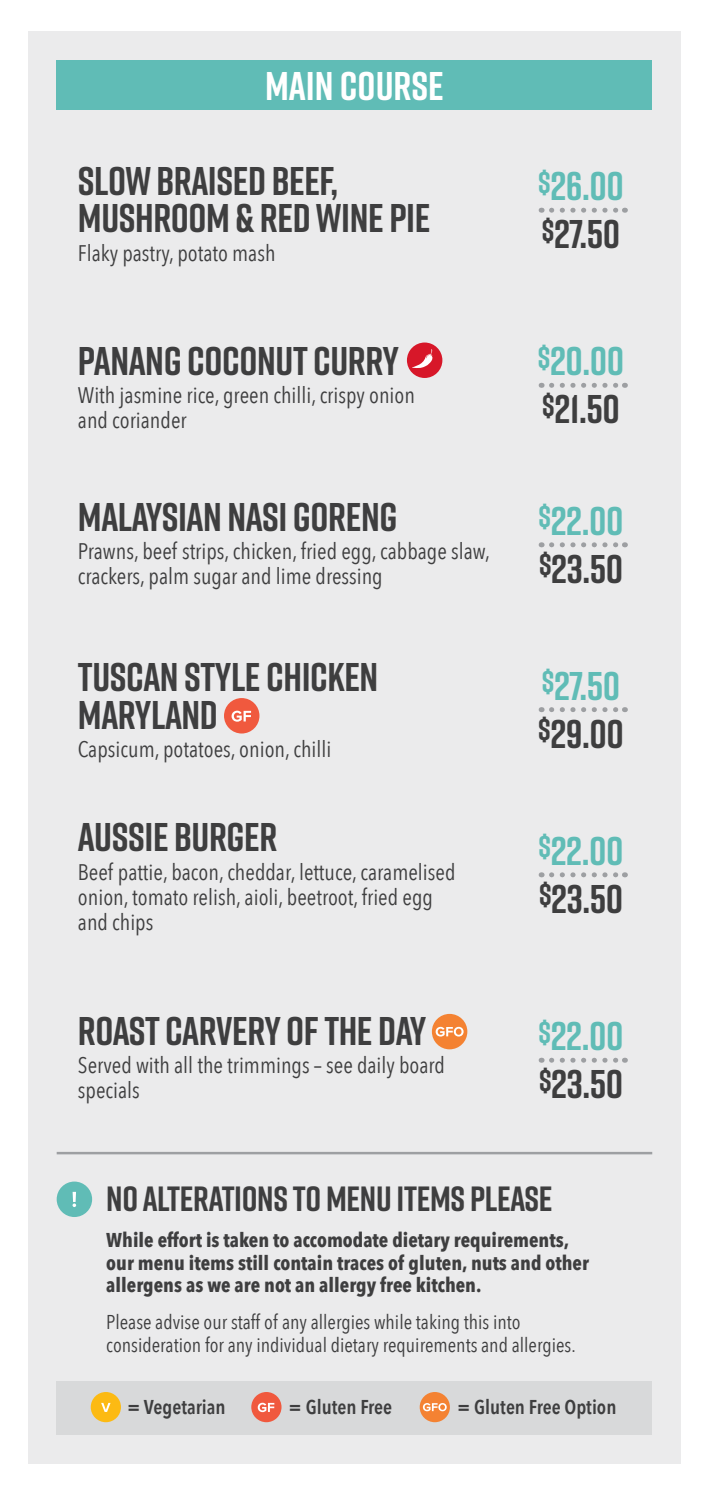
<style>
.page{position:relative;width:711px;height:1491px;background:#fff}
.page>*{position:absolute;margin:0;border:0;box-sizing:border-box;transform-origin:0 0}
.t1{font:700 40px/37.5px "Rift";letter-spacing:-.01em;color:#3e3e3f}
.t2{font:700 40px/48px "Rift";letter-spacing:-.01em;color:#60bcb6}
.t3{font:700 40px "Rift";color:#fff}
.t4{font:700 35px "Rift";letter-spacing:-.01em;color:#3e3e3f}
.t5{font:22.5px/25px "Avenir Next Condensed";color:#3e3e3f}
.t6{font:700 20px/22.5px "Avenir Next Condensed";color:#3e3e3f}
.t7{font:20px/22.5px "Avenir Next Condensed";color:#3e3e3f}
.t8{font:600 20px "Avenir Next Condensed";color:#3e3e3f}
.s1{color:#3e3e3f}
</style>
<div class="page">
<div style="left:28px;top:31px;width:652px;height:1432px;background:#ebebec"></div>
<div style="left:57px;top:60px;width:595px;height:49px;background:#60bcb6"></div>
<div style="left:224px;top:698px;width:35px;height:35px;background:#f0593e;border-radius:50%"></div>
<svg style="left:231px;top:710px;width:20px;height:11px"></svg>
<hr style="left:57px;top:1151px;width:595px;height:3px;background:#9d9fa2">
<div style="left:57px;top:1181px;width:35px;height:36px;background:#60bcb6;border-radius:50%"></div>
<svg style="left:73px;top:1191px;width:3px;height:16px"></svg>
<svg style="left:551px;top:208px;width:74px;height:5px"></svg>
<svg style="left:551px;top:383px;width:74px;height:5px"></svg>
<svg style="left:551px;top:542px;width:74px;height:5px"></svg>
<svg style="left:551px;top:707px;width:74px;height:5px"></svg>
<svg style="left:551px;top:872px;width:74px;height:5px"></svg>
<svg style="left:551px;top:1057px;width:74px;height:5px"></svg>
<div style="left:432px;top:1013px;width:35px;height:36px;background:#f48232;border-radius:50%"></div>
<svg style="left:435px;top:1026px;width:28px;height:10px"></svg>
<div style="left:57px;top:1381px;width:595px;height:53px;background:#d8d9da"></div>
<div style="left:419px;top:1391px;width:31px;height:31px;background:#f48232;border-radius:50%"></div>
<svg style="left:423px;top:1403px;width:23px;height:8px"></svg>
<div style="left:251px;top:1391px;width:30px;height:31px;background:#f0593e;border-radius:50%"></div>
<svg style="left:258px;top:1402px;width:16px;height:10px"></svg>
<div style="left:91px;top:1391px;width:30px;height:31px;background:#fcba13;border-radius:50%"></div>
<svg style="left:101px;top:1402px;width:10px;height:9px"></svg>
<div style="left:407px;top:342px;width:35px;height:36px;background:#d71729;border-radius:50%"></div>
<svg style="left:410px;top:349px;width:23px;height:19px"></svg>
<h1 class="t3" style="left:265px;top:58px;width:180px">MAIN COURSE</h1>
<h1 class="t1" style="left:78px;top:161px;width:354px">SLOW BRAISED BEEF,<br>MUSHROOM &amp; RED WINE PIE</h1>
<p class="t5" style="left:78px;top:239px;width:199px">Flaky pastry, potato mash</p>
<h1 class="t1" style="left:78px;top:341px;width:323px">PANANG COCONUT CURRY</h1>
<p class="t5" style="left:78px;top:382px;width:338px">With jasmine rice, green chilli, crispy onion and coriander</p>
<h1 class="t1" style="left:78px;top:497px;width:321px">MALAYSIAN NASI GORENG</h1>
<p class="t5" style="left:78px;top:538px;width:413px">Prawns, beef strips, chicken, fried egg, cabbage slaw, crackers, palm sugar and lime dressing</p>
<h1 class="t1" style="left:78px;top:657px;width:302px">TUSCAN STYLE CHICKEN<br>MARYLAND</h1>
<p class="t5" style="left:78px;top:735px;width:255px">Capsicum, potatoes, onion, chilli</p>
<h1 class="t1" style="left:78px;top:818px;width:201px">AUSSIE BURGER</h1>
<p class="t5" style="left:78px;top:858px;width:379px">Beef pattie, bacon, cheddar, lettuce, caramelised onion, tomato relish, aioli, beetroot, fried egg and chips</p>
<h1 class="t1" style="left:78px;top:1011px;width:350px">ROAST CARVERY OF THE DAY</h1>
<p class="t5" style="left:78px;top:1051px;width:369px">Served with all the trimmings – see daily board specials</p>
<h1 class="t2" style="left:538px;top:161px;width:87px"><sup>$</sup>26.00 <sup>$</sup><span class="s1">27.50</span></h1>
<h1 class="t2" style="left:538px;top:336px;width:88px"><sup>$</sup>20.00 <sup>$</sup><span class="s1">21.50</span></h1>
<h1 class="t2" style="left:538px;top:496px;width:86px"><sup>$</sup>22.00 <sup>$</sup><span class="s1">23.50</span></h1>
<h1 class="t2" style="left:538px;top:661px;width:87px"><sup>$</sup>27.50 <sup>$</sup><span class="s1">29.00</span></h1>
<h1 class="t2" style="left:538px;top:826px;width:86px"><sup>$</sup>22.00 <sup>$</sup><span class="s1">23.50</span></h1>
<h1 class="t2" style="left:538px;top:1011px;width:86px"><sup>$</sup>22.00 <sup>$</sup><span class="s1">23.50</span></h1>
<h2 class="t4" style="left:106px;top:1173px;width:447px">NO ALTERATIONS TO MENU ITEMS PLEASE</h2>
<p class="t6" style="left:106px;top:1229px;width:484px">While effort is taken to accomodate dietary requirements, our menu items still contain traces of gluten, nuts and other allergens as we are not an allergy free kitchen.</p>
<p class="t7" style="left:106px;top:1309px;width:471px">Please advise our staff of any allergies while taking this into consideration for any individual dietary requirements and allergies.</p>
<p class="t8" style="left:127px;top:1389px;width:100px">= Vegetarian</p>
<p class="t8" style="left:288px;top:1389px;width:105px">= Gluten Free</p>
<p class="t8" style="left:457px;top:1389px;width:161px">= Gluten Free Option</p>
</div>
